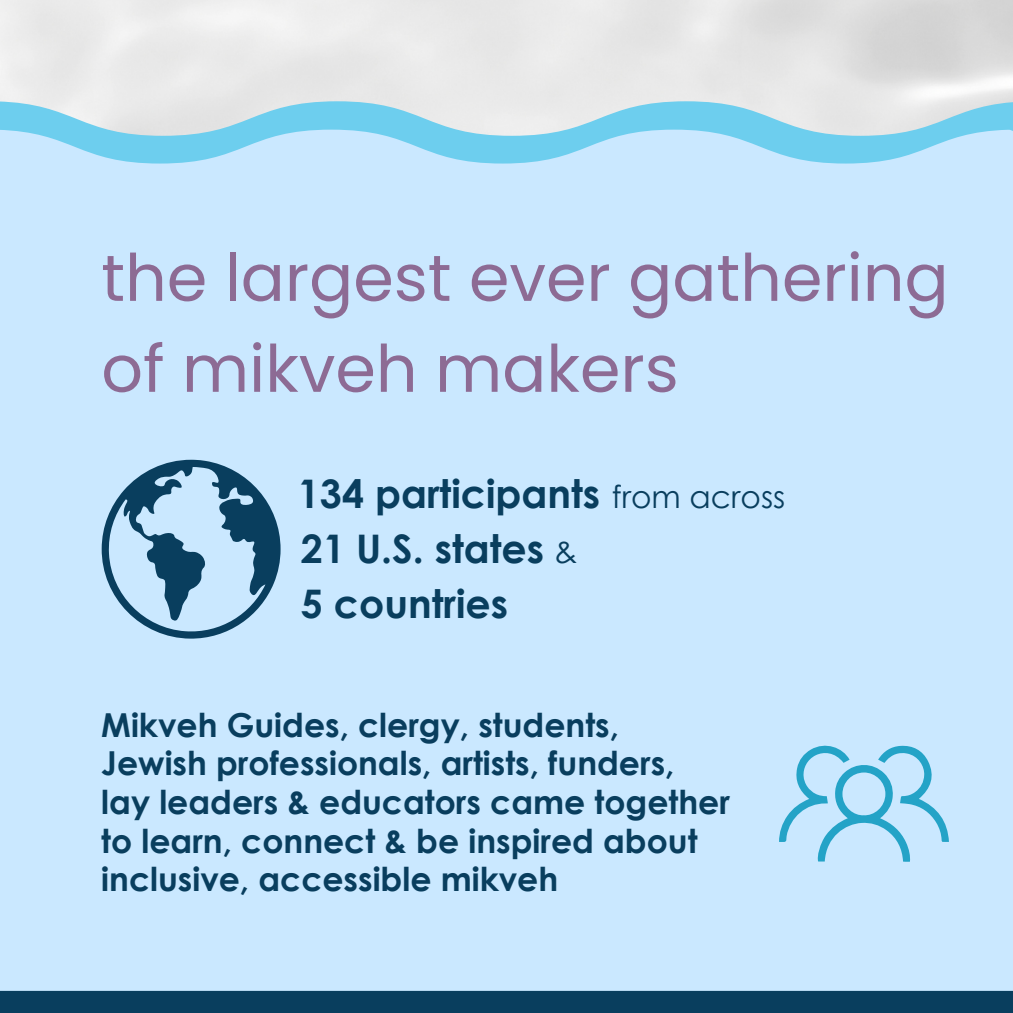
<style>
.page{position:relative;width:1013px;height:1013px;background:#fff}
.page>*{position:absolute;margin:0;border:0;box-sizing:border-box;transform-origin:0 0}
.t1{font:65.25px "Poppins";color:#8d6b94}
.t2{font:700 39.38px "Century Gothic";color:#093e5e}
.t3{font:700 33px/38.6px "Century Gothic";color:#093e5e}
.t4{font:31.25px "Century Gothic";color:#093e5e}
</style>
<div class="page">
<div style="left:0;top:190px;width:1012px;height:822px;background:#cae8ff"></div>
<svg style="left:0;top:101px;width:1012px;height:29px;background:#b4ddea"></svg>
<svg style="left:0;top:130px;width:1012px;height:60px;background:#b2e1fa"></svg>
<svg style="left:101px;top:460px;width:179px;height:179px"></svg>
<svg style="left:779px;top:745px;width:169px;height:116px"></svg>
<div style="left:0;top:990px;width:1012px;height:22px;background:#093e5e"></div>
<p class="t1" style="left:101px;top:232px;width:848px">the largest ever gathering</p>
<p class="t1" style="left:101px;top:323px;width:579px">of mikveh makers</p>
<p class="t2" style="left:298px;top:469px;width:304px">134 participants</p>
<p class="t2" style="left:301px;top:524px;width:245px">21 U.S. states</p>
<p class="t2" style="left:301px;top:579px;width:208px">5 countries</p>
<p class="t4" style="left:553px;top:531px;width:25px">&amp;</p>
<p class="t4" style="left:612px;top:476px;width:175px">from across</p>
<p class="t3" style="left:101px;top:704px;width:519px">Mikveh Guides, clergy, students,</p>
<p class="t3" style="left:101px;top:743px;width:574px">Jewish professionals, artists, funders,</p>
<p class="t3" style="left:101px;top:781px;width:630px">lay leaders &amp; educators came together to learn, connect &amp; be inspired about inclusive, accessible mikveh</p>
</div>
